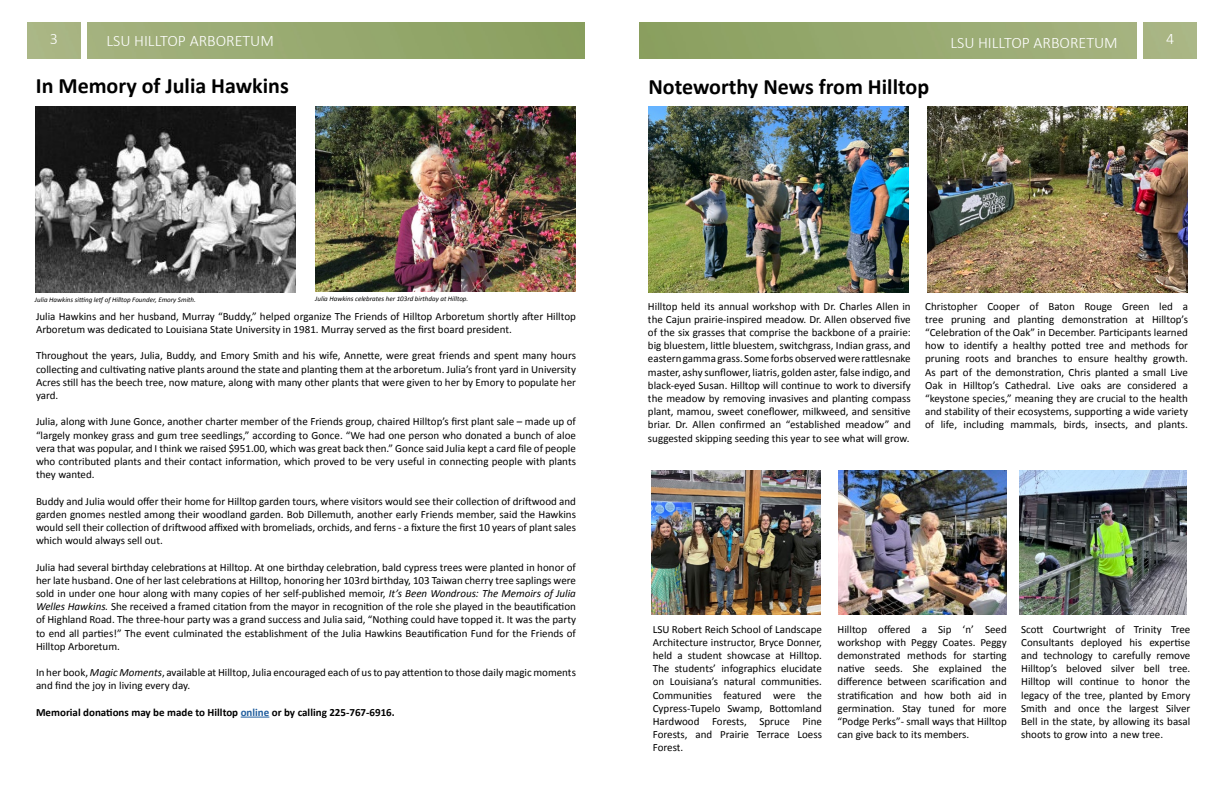
<style>
.page{position:relative;width:1224px;height:792px;background:#fff}
.page>*{position:absolute;margin:0;border:0;box-sizing:border-box;transform-origin:0 0}
.t1{font:700 22px "Calibri";color:#000}
.t2{font:300 16px "Calibri";color:#fff}
.t3{font:11px/13.2px "Calibri";color:#000;text-align:justify}
.t4{font:700 11px "Calibri";color:#000}
.t5{font:italic 7px "Calibri";color:#000}
.s1{font-style:italic}
.s2{color:#215e9e}
</style>
<div class="page">
<img style="left:88px;top:23px;width:497px;height:36px">
<svg style="left:241px;top:717px;width:28px;height:1px"></svg>
<img style="left:652px;top:470px;width:169px;height:145px">
<img style="left:839px;top:470px;width:168px;height:145px">
<img style="left:640px;top:23px;width:497px;height:36px">
<img style="left:35px;top:106px;width:260px;height:186px">
<img style="left:1020px;top:470px;width:167px;height:144px">
<img style="left:316px;top:106px;width:260px;height:186px">
<img style="left:648px;top:106px;width:260px;height:186px">
<img style="left:928px;top:106px;width:260px;height:186px">
<h2 class="t2" style="left:50px;top:29px;width:10px">3</h2>
<h2 class="t2" style="left:106px;top:31px;width:169px">LSU HILLTOP ARBORETUM</h2>
<h1 class="t1" style="left:36px;top:70px;width:254px">In Memory of Julia Hawkins</h1>
<h1 class="t1" style="left:648px;top:71px;width:282px">Noteworthy News from Hilltop</h1>
<h2 class="t2" style="left:950px;top:33px;width:169px">LSU HILLTOP ARBORETUM</h2>
<h2 class="t2" style="left:1166px;top:29px;width:10px">4</h2>
<p class="t5" style="left:35px;top:295px;width:162px">Julia Hawkins sitting letf of Hilltop Founder, Emory Smith.</p>
<p class="t5" style="left:315px;top:293px;width:155px">Julia Hawkins celebrates her 103rd birthday at Hilltop.</p>
<p class="t3" style="left:36px;top:309px;width:541px">Julia Hawkins and her husband, Murray “Buddy,” helped organize The Friends of Hilltop Arboretum shortly after Hilltop<br>Arboretum was dedicated to Louisiana State University in 1981. Murray served as the first board president.</p>
<p class="t3" style="left:36px;top:349px;width:542px">Throughout the years, Julia, Buddy, and Emory Smith and his wife, Annette, were great friends and spent many hours collecting and cultivating native plants around the state and planting them at the arboretum. Julia’s front yard in University Acres still has the beech tree, now mature, along with many other plants that were given to her by Emory to populate her yard.</p>
<p class="t3" style="left:36px;top:415px;width:541px">Julia, along with June Gonce, another charter member of the Friends group, chaired Hilltop’s first plant sale – made up of “largely monkey grass and gum tree seedlings,” according to Gonce. “We had one person who donated a bunch of aloe vera that was popular, and I think we raised $951.00, which was great back then.” Gonce said Julia kept a card file of people who contributed plants and their contact information, which proved to be very useful in connecting people with plants they wanted.</p>
<p class="t3" style="left:36px;top:494px;width:541px">Buddy and Julia would offer their home for Hilltop garden tours, where visitors would see their collection of driftwood and garden gnomes nestled among their woodland garden. Bob Dillemuth, another early Friends member, said the Hawkins would sell their collection of driftwood affixed with bromeliads, orchids, and ferns - a fixture the first 10 years of plant sales which would always sell out.</p>
<p class="t3" style="left:36px;top:560px;width:542px">Julia had several birthday celebrations at Hilltop. At one birthday celebration, bald cypress trees were planted in honor of her late husband. One of her last celebrations at Hilltop, honoring her 103rd birthday, 103 Taiwan cherry tree saplings were sold in under one hour along with many copies of her self-published memoir, <span class="s1">It’s Been Wondrous: The Memoirs of Julia Welles Hawkins.</span> She received a framed citation from the mayor in recognition of the role she played in the beautification of Highland Road. The three-hour party was a grand success and Julia said, “Nothing could have topped it. It was the party to end all parties!” The event culminated the establishment of the Julia Hawkins Beautification Fund for the Friends of Hilltop Arboretum.</p>
<p class="t3" style="left:36px;top:666px;width:541px">In her book, <span class="s1">Magic Moments</span>, available at Hilltop, Julia encouraged each of us to pay attention to those daily magic moments and find the joy in living every day.</p>
<p class="t4" style="left:36px;top:704px;width:360px">Memorial donations may be made to Hilltop <span class="s2">online</span> or by calling 225-767-6916.</p>
<p class="t3" style="left:648px;top:299px;width:264px">Hilltop held its annual workshop with Dr. Charles Allen in the Cajun prairie-inspired meadow. Dr. Allen observed five of the six grasses that comprise the backbone of a prairie: big bluestem, little bluestem, switchgrass, Indian grass, and eastern gamma grass. Some forbs observed were rattlesnake master, ashy sunflower, liatris, golden aster, false indigo, and black-eyed Susan. Hilltop will continue to work to diversify the meadow by removing invasives and planting compass plant, mamou, sweet coneflower, milkweed, and sensitive briar. Dr. Allen confirmed an “established meadow” and suggested skipping seeding this year to see what will grow.</p>
<p class="t3" style="left:925px;top:299px;width:264px">Christopher Cooper of Baton Rouge Green led a tree pruning and planting demonstration at Hilltop’s “Celebration of the Oak” in December. Participants learned how to identify a healthy potted tree and methods for pruning roots and branches to ensure healthy growth.<br>As part of the demonstration, Chris planted a small Live Oak in Hilltop’s Cathedral. Live oaks are considered a “keystone species,” meaning they are crucial to the health and stability of their ecosystems, supporting a wide variety of life, including mammals, birds, insects, and plants.</p>
<p class="t3" style="left:653px;top:622px;width:171px">LSU Robert Reich School of Landscape Architecture instructor, Bryce Donner, held a student showcase at Hilltop.<br>The students’ infographics elucidate on Louisiana’s natural communities.<br>Communities featured were the Cypress-Tupelo Swamp, Bottomland Hardwood Forests, Spruce Pine Forests, and Prairie Terrace Loess Forest.</p>
<p class="t3" style="left:838px;top:622px;width:171px">Hilltop offered a Sip ‘n’ Seed workshop with Peggy Coates. Peggy demonstrated methods for starting native seeds. She explained the difference between scarification and stratification and how both aid in germination. Stay tuned for more “Podge Perks”- small ways that Hilltop can give back to its members.</p>
<p class="t3" style="left:1021px;top:622px;width:171px">Scott Courtwright of Trinity Tree Consultants deployed his expertise and technology to carefully remove Hilltop’s beloved silver bell tree.<br>Hilltop will continue to honor the legacy of the tree, planted by Emory Smith and once the largest Silver Bell in the state, by allowing its basal shoots to grow into a new tree.</p>
</div>
